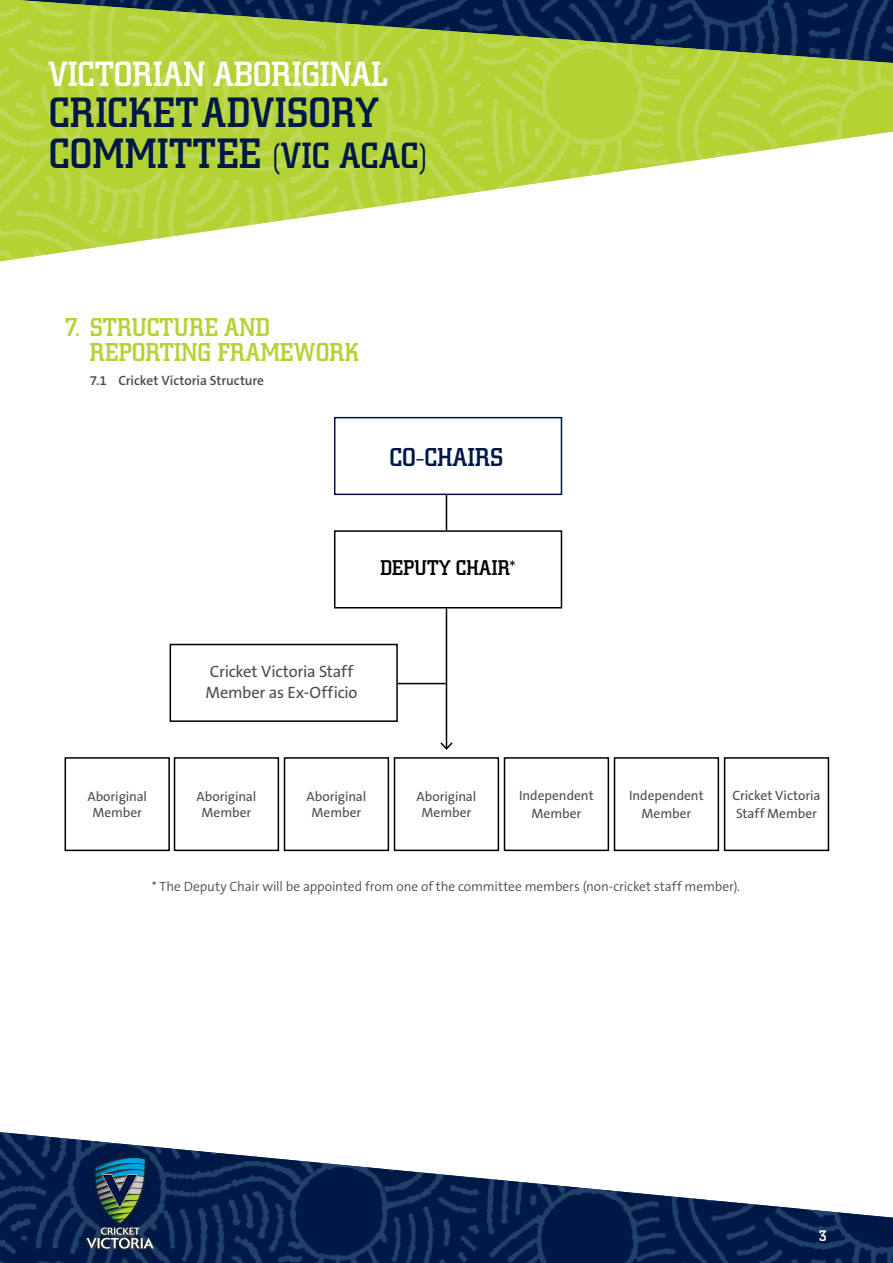
<style>
.page{position:relative;width:893px;height:1263px;background:#fff}
.page>*{position:absolute;margin:0;border:0;box-sizing:border-box;transform-origin:0 0}
.t1{font:500 41.7px/41.1px "City";letter-spacing:.02em;color:#001846}
.t2{font:500 34.5px "City";letter-spacing:.015em;color:#fff}
.Subhead_1{font:500 25.5px/25.5px "City";letter-spacing:.015em;color:#b3d235}
.Subhead_1-2{font:500 25.5px "City";letter-spacing:.01em;color:#001846}
.Subhead_1-3{font:500 21px "City";letter-spacing:.025em;color:#000}
.Intro_Text{font:16.5px/21px "The Sans B5 Plain";letter-spacing:-.015em;color:#4d4d4f}
.t3{font:500 15px "City";color:#fff}
.Intro_Text-2{font:13.5px/15.8px "The Sans B5 Plain";letter-spacing:-.005em;color:#4d4d4f;text-align:center}
.Body_Copy_Indent_2{font:300 13.5px "The Sans B4";letter-spacing:-.005em;color:#4d4d4f}
.Body_Copy_Indent_2-2{font:600 13.5px "The Sans B6";letter-spacing:-.005em;color:#4d4d4f}
.s1{font-size:36px}
</style>
<div class="page">
<svg style="left:64px;top:416px;width:766px;height:436px"></svg>
<img style="left:0;top:1132px;width:893px;height:131px">
<img style="left:0;top:0;width:893px;height:262px">
<div style="left:83px;top:1154px;width:74px;height:98px;background:#563c00;opacity:.85"></div>
<img style="left:87px;top:1154px;width:67px;height:95px">
<h2 class="t2" style="left:49px;top:55px;width:341px">VICTORIAN ABORIGINAL</h2>
<h1 class="t1" style="left:49px;top:93px;width:380px">CRICKETADVISORY<br>COMMITTEE <span class="s1">(VIC ACAC)</span></h1>
<p class="Subhead_1" style="left:90px;top:315px;width:271px;text-indent:-26px">7. STRUCTURE AND<br>REPORTING FRAMEWORK</p>
<p class="Body_Copy_Indent_2-2" style="left:90px;top:374px;width:176px">7.1 Cricket Victoria Structure</p>
<p class="Subhead_1-2" style="left:389px;top:443px;width:116px">CO-CHAIRS</p>
<p class="Subhead_1-3" style="left:380px;top:557px;width:137px">DEPUTY CHAIR*</p>
<p class="Intro_Text" style="left:205px;top:662px;width:154px">Cricket Victoria Staff<br>Member as Ex-Officio</p>
<p class="Intro_Text-2" style="left:87px;top:789px;width:61px">Aboriginal<br>Member</p>
<p class="Intro_Text-2" style="left:197px;top:789px;width:61px">Aboriginal<br>Member</p>
<p class="Intro_Text-2" style="left:307px;top:789px;width:61px">Aboriginal<br>Member</p>
<p class="Intro_Text-2" style="left:417px;top:789px;width:61px">Aboriginal<br>Member</p>
<p class="Intro_Text-2" style="left:519px;top:787px;width:76px;line-height:18px">Independent<br>Member</p>
<p class="Intro_Text-2" style="left:629px;top:787px;width:76px;line-height:18px">Independent<br>Member</p>
<p class="Intro_Text-2" style="left:732px;top:787px;width:90px;line-height:18px;text-align:left">Cricket Victoria<br>Staff Member</p>
<p class="Body_Copy_Indent_2" style="left:152px;top:880px;width:590px">* The Deputy Chair will be appointed from one of the committee members (non-cricket staff member).</p>
<p class="t3" style="left:819px;top:1228px;width:10px">3</p>
</div>
